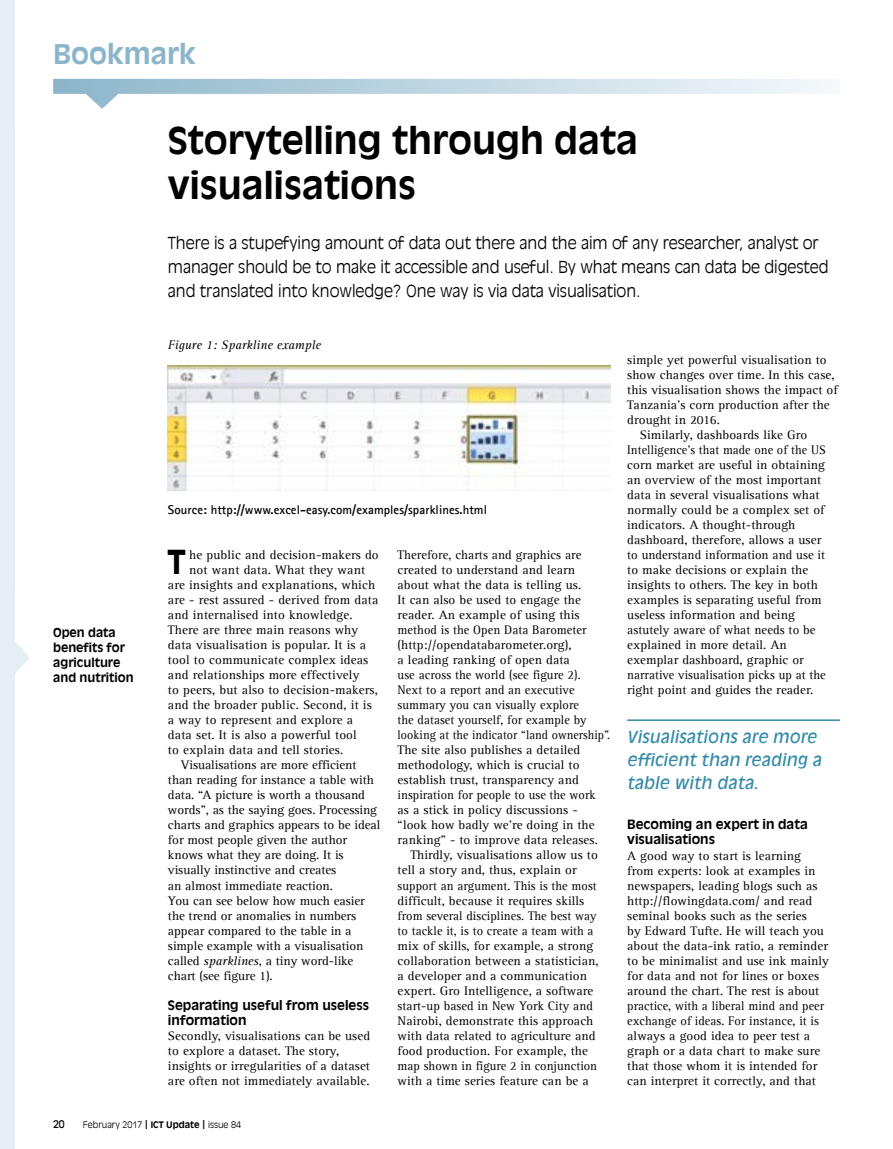
<style>
.page{position:relative;width:893px;height:1149px;background:#fff}
.page>*{position:absolute;margin:0;border:0;box-sizing:border-box;transform-origin:0 0}
.t1{font:700 36px/45px "Antique Olive LT";color:#000}
.t2{font:700 33px "Antique Olive LT";color:#000}
.t3{font:700 27px "Antique Olive LT";color:#8bb5ca}
.t4{font:300 16.5px/24px "Antique Olive LT";letter-spacing:-.005em;color:#000}
.t5{font:italic 16.5px/22.5px "Antique Olive LT";letter-spacing:.01em;color:#338ba8}
.t6{font:12.75px/15px "Agfa Rotis Serif";letter-spacing:.005em;color:#000}
.t7{font:700 12.75px/15px "Antique Olive LT";color:#000}
.t8{font:700 12.75px "Agfa Rotis Sans Serif";letter-spacing:.005em;color:#000}
.t9{font:12.75px "Agfa Rotis Serif";letter-spacing:.005em;color:#000;scale:.94 1}
.t10{font:12.75px "Agfa Rotis Serif";letter-spacing:.005em;color:#000;scale:.96 1}
.t11{font:italic 12.75px "Agfa Rotis Serif";letter-spacing:.005em;color:#000}
.t12{font:700 12px/15px "Antique Olive LT";color:#000}
.t13{font:10.5px "Antique Olive LT";color:#000}
.t14{font:300 9px "Antique Olive LT";color:#000}
.s1{font-style:italic}
.s2{font-size:15px}
.s3{font-weight:700}
</style>
<div class="page">
<svg style="left:53px;top:79px;width:778px;height:30px"></svg>
<img style="left:168px;top:365px;width:442px;height:125px">
<hr style="left:627px;top:719px;width:213px;height:1px;background:#338ba8">
<svg style="left:0;top:0;width:30px;height:1148px"></svg>
<h3 class="t3" style="left:53px;top:37px;width:144px">Bookmark</h3>
<h1 class="t1" style="left:168px;top:118px;width:472px">Storytelling through data visualisations</h1>
<p class="t4" style="left:168px;top:230px;width:662px">There is a stupefying amount of data out there and the aim of any researcher, analyst or manager should be to make it accessible and useful. By what means can data be digested and translated into knowledge? One way is via data visualisation.</p>
<p class="t11" style="left:168px;top:337px;width:154px">Figure 1: Sparkline example</p>
<p class="t12" style="left:53px;top:625px;width:82px">Open data benefits for agriculture and nutrition</p>
<p class="t8" style="left:168px;top:501px;width:320px">Source: http://www.excel-easy.com/examples/sparklines.html</p>
<h2 class="t2" style="left:168px;top:541px;width:20px">T</h2>
<p class="t6" style="left:189px;top:547px;width:191px">he public and decision-makers do</p>
<p class="t6" style="left:189px;top:562px;width:178px">not want data. What they want</p>
<p class="t6" style="left:168px;top:577px;width:209px">are insights and explanations, which</p>
<p class="t6" style="left:168px;top:592px;width:212px">are - rest assured - derived from data</p>
<p class="t6" style="left:168px;top:607px;width:186px">and internalised into knowledge.</p>
<p class="t6" style="left:168px;top:622px;width:192px">There are three main reasons why</p>
<p class="t6" style="left:168px;top:637px;width:200px">data visualisation is popular. It is a</p>
<p class="t6" style="left:168px;top:652px;width:202px">tool to communicate complex ideas</p>
<p class="t6" style="left:168px;top:667px;width:193px">and relationships more effectively</p>
<p class="t6" style="left:168px;top:682px;width:211px">to peers, but also to decision-makers,</p>
<p class="t6" style="left:168px;top:697px;width:205px">and the broader public. Second, it is</p>
<p class="t6" style="left:168px;top:712px;width:187px">a way to represent and explore a</p>
<p class="t6" style="left:168px;top:727px;width:190px">data set. It is also a powerful tool</p>
<p class="t6" style="left:168px;top:742px;width:177px">to explain data and tell stories.</p>
<p class="t6" style="left:181px;top:757px;width:177px">Visualisations are more efficient</p>
<p class="t6" style="left:168px;top:772px;width:207px">than reading for instance a table with</p>
<p class="t6" style="left:168px;top:787px;width:199px">data. “A picture is worth a thousand</p>
<p class="t6" style="left:168px;top:802px;width:211px">words”, as the saying goes. Processing</p>
<p class="t6" style="left:168px;top:817px;width:214px">charts and graphics appears to be ideal</p>
<p class="t6" style="left:168px;top:832px;width:181px">for most people given the author</p>
<p class="t6" style="left:168px;top:847px;width:177px">knows what they are doing. It is</p>
<p class="t6" style="left:168px;top:862px;width:170px">visually instinctive and creates</p>
<p class="t6" style="left:168px;top:877px;width:166px">an almost immediate reaction.</p>
<p class="t6" style="left:168px;top:892px;width:198px">You can see below how much easier</p>
<p class="t6" style="left:168px;top:907px;width:190px">the trend or anomalies in numbers</p>
<p class="t6" style="left:168px;top:922px;width:185px">appear compared to the table in a</p>
<p class="t6" style="left:168px;top:937px;width:197px">simple example with a visualisation</p>
<p class="t6" style="left:168px;top:952px;width:187px">called <span class="s1">sparklines</span>, a tiny word-like</p>
<p class="t6" style="left:168px;top:967px;width:106px">chart (see figure 1).</p>
<p class="t7" style="left:168px;top:997px;width:203px">Separating useful from useless information</p>
<p class="t6" style="left:168px;top:1027px;width:204px">Secondly, visualisations can be used to explore a dataset. The story, insights or irregularities of a dataset are often not immediately available.</p>
<p class="t6" style="left:398px;top:547px;width:185px">Therefore, charts and graphics are</p>
<p class="t6" style="left:398px;top:562px;width:179px">created to understand and learn</p>
<p class="t6" style="left:398px;top:577px;width:185px">about what the data is telling us.</p>
<p class="t6" style="left:398px;top:592px;width:185px">It can also be used to engage the</p>
<p class="t6" style="left:398px;top:607px;width:183px">reader. An example of using this</p>
<p class="t6" style="left:398px;top:622px;width:190px">method is the Open Data Barometer</p>
<p class="t6" style="left:398px;top:637px;width:176px">(http://opendatabarometer.org),</p>
<p class="t6" style="left:398px;top:652px;width:174px">a leading ranking of open data</p>
<p class="t6" style="left:398px;top:667px;width:185px">use across the world (see figure 2).</p>
<p class="t6" style="left:398px;top:682px;width:178px">Next to a report and an executive</p>
<p class="t6" style="left:398px;top:697px;width:183px">summary you can visually explore</p>
<p class="t6" style="left:398px;top:712px;width:191px">the dataset yourself, for example by</p>
<p class="t9" style="left:398px;top:727px;width:228px">looking at the indicator “land ownership”.</p>
<p class="t6" style="left:398px;top:742px;width:184px">The site also publishes a detailed</p>
<p class="t6" style="left:398px;top:757px;width:183px">methodology, which is crucial to</p>
<p class="t6" style="left:398px;top:772px;width:183px">establish trust, transparency and</p>
<p class="t6" style="left:398px;top:787px;width:200px">inspiration for people to use the work</p>
<p class="t6" style="left:398px;top:802px;width:182px">as a stick in policy discussions -</p>
<p class="t6" style="left:398px;top:817px;width:198px">“look how badly we’re doing in the</p>
<p class="t6" style="left:398px;top:832px;width:202px">ranking” - to improve data releases.</p>
<p class="t6" style="left:410px;top:847px;width:189px">Thirdly, visualisations allow us to</p>
<p class="t6" style="left:398px;top:862px;width:181px">tell a story and, thus, explain or</p>
<p class="t6" style="left:398px;top:877px;width:201px">support an argument. This is the most</p>
<p class="t6" style="left:398px;top:892px;width:188px">difficult, because it requires skills</p>
<p class="t6" style="left:398px;top:907px;width:201px">from several disciplines. The best way</p>
<p class="t6" style="left:398px;top:922px;width:197px">to tackle it, is to create a team with a</p>
<p class="t6" style="left:398px;top:937px;width:197px">mix of skills, for example, a strong</p>
<p class="t6" style="left:398px;top:952px;width:203px">collaboration between a statistician,</p>
<p class="t6" style="left:398px;top:967px;width:191px">a developer and a communication</p>
<p class="t6" style="left:398px;top:982px;width:197px">expert. Gro Intelligence, a software</p>
<p class="t6" style="left:398px;top:997px;width:197px">start-up based in New York City and</p>
<p class="t6" style="left:398px;top:1012px;width:197px">Nairobi, demonstrate this approach</p>
<p class="t6" style="left:398px;top:1027px;width:200px">with data related to agriculture and</p>
<p class="t6" style="left:398px;top:1042px;width:192px">food production. For example, the</p>
<p class="t6" style="left:398px;top:1057px;width:201px">map shown in figure 2 in conjunction</p>
<p class="t6" style="left:398px;top:1072px;width:193px">with a time series feature can be a</p>
<p class="t13" style="left:53px;top:1117px;width:13px">20</p>
<p class="t14" style="left:83px;top:1118px;width:160px">February 2017 <span class="s2">ı</span> <span class="s3">ICT Update</span> <span class="s2">ı</span> issue 84</p>
<p class="t6" style="left:627px;top:352px;width:201px">simple yet powerful visualisation to</p>
<p class="t6" style="left:627px;top:367px;width:209px">show changes over time. In this case,</p>
<p class="t6" style="left:627px;top:382px;width:212px">this visualisation shows the impact of</p>
<p class="t6" style="left:627px;top:397px;width:204px">Tanzania’s corn production after the</p>
<p class="t6" style="left:627px;top:412px;width:94px">drought in 2016.</p>
<p class="t6" style="left:640px;top:427px;width:169px">Similarly, dashboards like Gro</p>
<p class="t10" style="left:627px;top:442px;width:208px">Intelligence’s that made one of the US</p>
<p class="t6" style="left:627px;top:457px;width:199px">corn market are useful in obtaining</p>
<p class="t6" style="left:627px;top:472px;width:196px">an overview of the most important</p>
<p class="t6" style="left:627px;top:487px;width:194px">data in several visualisations what</p>
<p class="t6" style="left:627px;top:502px;width:199px">normally could be a complex set of</p>
<p class="t6" style="left:627px;top:517px;width:170px">indicators. A thought-through</p>
<p class="t6" style="left:627px;top:532px;width:196px">dashboard, therefore, allows a user</p>
<p class="t6" style="left:627px;top:547px;width:199px">to understand information and use it</p>
<p class="t6" style="left:627px;top:562px;width:182px">to make decisions or explain the</p>
<p class="t6" style="left:627px;top:577px;width:192px">insights to others. The key in both</p>
<p class="t6" style="left:627px;top:592px;width:196px">examples is separating useful from</p>
<p class="t6" style="left:627px;top:607px;width:169px">useless information and being</p>
<p class="t6" style="left:627px;top:622px;width:190px">astutely aware of what needs to be</p>
<p class="t6" style="left:627px;top:637px;width:161px">explained in more detail. An</p>
<p class="t6" style="left:627px;top:652px;width:178px">exemplar dashboard, graphic or</p>
<p class="t6" style="left:627px;top:667px;width:200px">narrative visualisation picks up at the</p>
<p class="t6" style="left:627px;top:682px;width:188px">right point and guides the reader.</p>
<p class="t5" style="left:627px;top:726px;width:196px">Visualisations are more efficient than reading a table with data.</p>
<p class="t7" style="left:627px;top:817px;width:182px">Becoming an expert in data visualisations</p>
<p class="t6" style="left:627px;top:847px;width:203px">A good way to start is learning from experts: look at examples in newspapers, leading blogs such as http://flowingdata.com/ and read seminal books such as the series<br>by Edward Tufte. He will teach you about the data-ink ratio, a reminder to be minimalist and use ink mainly for data and not for lines or boxes around the chart. The rest is about practice, with a liberal mind and peer exchange of ideas. For instance, it is always a good idea to peer test a graph or a data chart to make sure that those whom it is intended for can interpret it correctly, and that</p>
</div>
